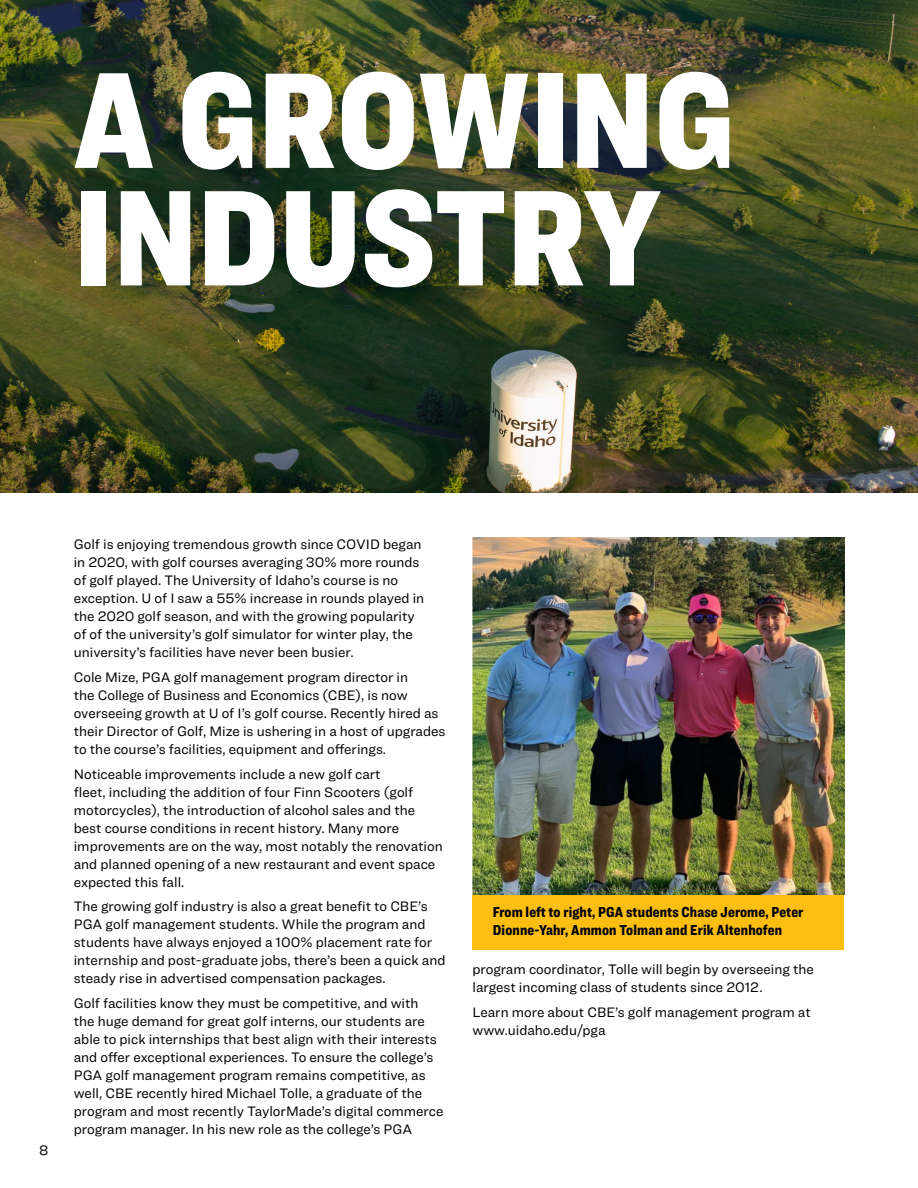
<style>
.page{position:relative;width:918px;height:1188px;background:#fff}
.page>*{position:absolute;margin:0;border:0;box-sizing:border-box;transform-origin:0 0}
.header1{font:900 141.45px/117.6px "Ringside Condensed";color:#fff}
.t1{font:900 15px/18px "Ringside Condensed";letter-spacing:.01em;color:#000}
.body1{font:14.25px/18px "Ringside";color:#000}
</style>
<div class="page">
<img style="left:0;top:0;width:918px;height:493px">
<div style="left:472px;top:894px;width:372px;height:55px;background:#fdbe12"></div>
<img style="left:472px;top:538px;width:372px;height:356px">
<p class="header1" style="left:74px;top:56px;width:663px">A GROWING<br>INDUSTRY</p>
<p class="body1" style="left:39px;top:1141px;width:11px">8</p>
<p class="body1" style="left:74px;top:535px;width:352px">Golf is enjoying tremendous growth since COVID began in 2020, with golf courses averaging 30% more rounds of golf played. The University of Idaho’s course is no exception. U of I saw a 55% increase in rounds played in the 2020 golf season, and with the growing popularity of of the university’s golf simulator for winter play, the university’s facilities have never been busier.</p>
<p class="body1" style="left:74px;top:668px;width:373px">Cole Mize, PGA golf management program director in<br>the College of Business and Economics (CBE), is now overseeing growth at U of I’s golf course. Recently hired as their Director of Golf, Mize is ushering in a host of upgrades to the course’s facilities, equipment and offerings.</p>
<p class="body1" style="left:74px;top:764px;width:371px">Noticeable improvements include a new golf cart<br>fleet, including the addition of four Finn Scooters (golf motorcycles), the introduction of alcohol sales and the best course conditions in recent history. Many more improvements are on the way, most notably the renovation and planned opening of a new restaurant and event space expected this fall.</p>
<p class="body1" style="left:74px;top:897px;width:373px">The growing golf industry is also a great benefit to CBE’s PGA golf management students. While the program and students have always enjoyed a 100% placement rate for internship and post-graduate jobs, there’s been a quick and steady rise in advertised compensation packages.</p>
<p class="body1" style="left:74px;top:994px;width:371px">Golf facilities know they must be competitive, and with<br>the huge demand for great golf interns, our students are able to pick internships that best align with their interests and offer exceptional experiences. To ensure the college’s PGA golf management program remains competitive, as well, CBE recently hired Michael Tolle, a graduate of the program and most recently TaylorMade’s digital commerce program manager. In his new role as the college’s PGA</p>
<p class="t1" style="left:493px;top:902px;width:312px">From left to right, PGA students Chase Jerome, Peter<br>Dionne-Yahr, Ammon Tolman and Erik Altenhofen</p>
<p class="body1" style="left:472px;top:960px;width:343px">program coordinator, Tolle will begin by overseeing the largest incoming class of students since 2012.</p>
<p class="body1" style="left:472px;top:1003px;width:340px">Learn more about CBE’s golf management program at www.uidaho.edu/pga</p>
</div>
